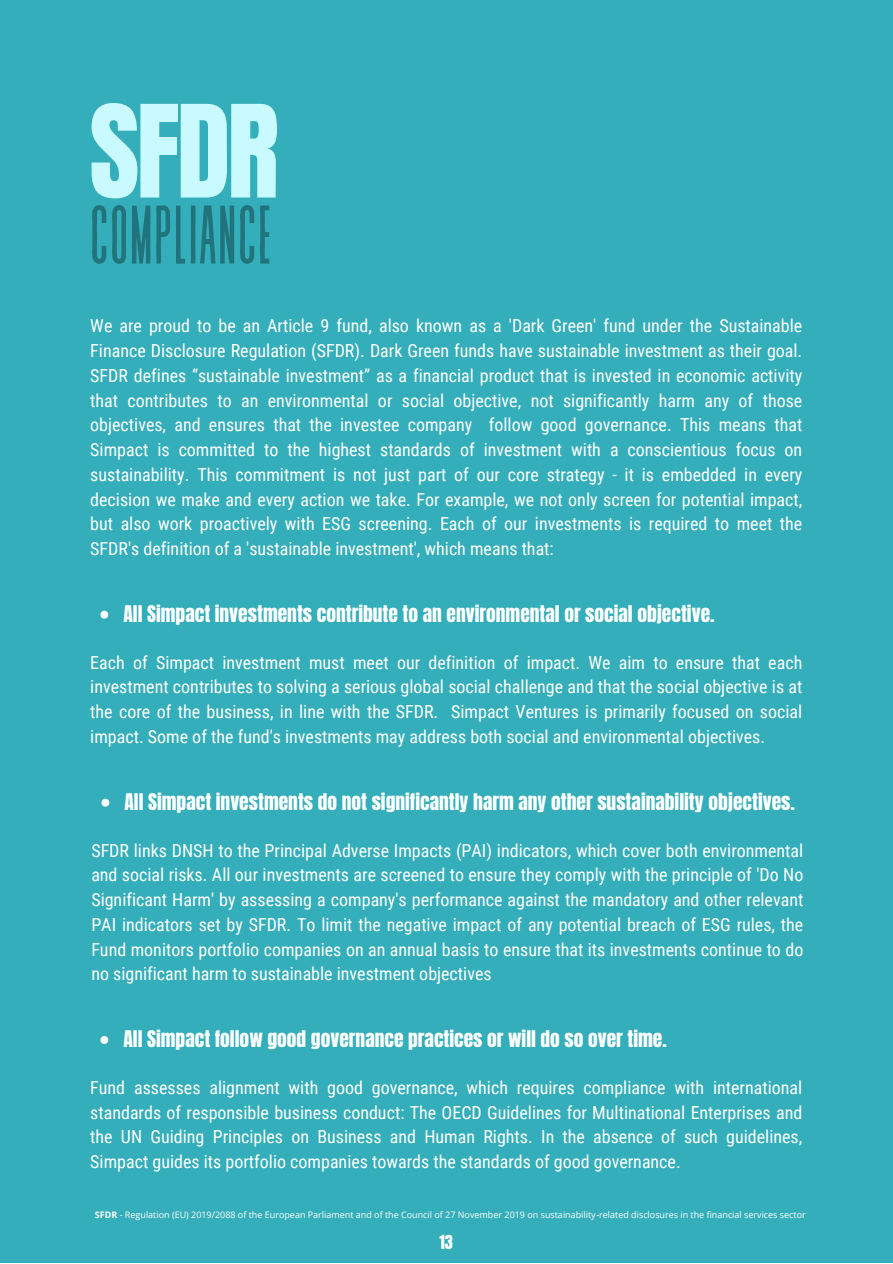
<style>
.page{position:relative;width:893px;height:1264px;background:#fff}
.page>*{position:absolute;margin:0;border:0;box-sizing:border-box;transform-origin:0 0}
.t1{font:109.05px "Anton";color:#c9faff}
.t2{font:82.8px "Revive 80 Tall";color:#22747c}
.t3{font:19.5px "Anton";color:#fff}
.t4{font:18px/24.8px "Roboto Condensed";color:#fff;text-align:justify}
.t5{font:16.5px "Anton";color:#fff}
.t6{font:9px "Open Sans";color:#fffffe}
.s1{font-weight:700}
.s2{font-family:"Noto Sans"}
</style>
<div class="page">
<div style="left:0;top:0;width:892px;height:1262px;background:#34aeba"></div>
<svg style="left:100px;top:610px;width:8px;height:8px"></svg>
<svg style="left:101px;top:798px;width:8px;height:8px"></svg>
<svg style="left:100px;top:1036px;width:8px;height:7px"></svg>
<p class="t1" style="left:89px;top:73px;width:191px">SFDR</p>
<p class="t2" style="left:89px;top:192px;width:184px">COMPLIANCE</p>
<p class="t4" style="left:90px;top:314px;width:713px">We are proud to be an Article 9 fund, also known as a 'Dark Green' fund under the Sustainable Finance Disclosure Regulation (SFDR). Dark Green funds have sustainable investment as their goal.<br>SFDR defines “sustainable investment” as a financial product that is invested in economic activity that contributes to an environmental or social objective, not significantly harm any of those objectives, and ensures that the investee company follow good governance. This means that Simpact is committed to the highest standards of investment with a conscientious focus on sustainability. This commitment is not just part of our core strategy - it is embedded in every decision we make and every action we take. For example, we not only screen for potential impact, but also work proactively with ESG screening. Each of our investments is required to meet the SFDR's definition of a 'sustainable investment', which means that:</p>
<p class="t3" style="left:123px;top:599px;width:592px">All Simpact investments contribute to an environmental or social objective.</p>
<p class="t4" style="left:90px;top:650px;width:713px">Each of Simpact investment must meet our definition of impact. We aim to ensure that each investment contributes to solving a serious global social challenge and that the social objective is at the core of the business, in line with the SFDR. Simpact Ventures is primarily focused on social impact. Some of the fund's investments may address both social and environmental objectives.</p>
<p class="t3" style="left:124px;top:787px;width:672px">All Simpact investments do not significantly harm any other sustainability objectives.</p>
<p class="t4" style="left:91px;top:838px;width:713px">SFDR links DNSH to the Principal Adverse Impacts (PAI) indicators, which cover both environmental and social risks. All our investments are screened to ensure they comply with the principle of 'Do No Significant Harm' by assessing a company's performance against the mandatory and other relevant PAI indicators set by SFDR. To limit the negative impact of any potential breach of ESG rules, the Fund monitors portfolio companies on an annual basis to ensure that its investments continue to do no significant harm to sustainable investment objectives</p>
<p class="t3" style="left:123px;top:1025px;width:545px">All Simpact follow good governance practices or will do so over time.</p>
<p class="t4" style="left:90px;top:1075px;width:713px">Fund assesses alignment with good governance, which requires compliance with international standards of responsible business conduct: The OECD Guidelines for Multinational Enterprises and the UN Guiding Principles on Business and Human Rights. In the absence of such guidelines, Simpact guides its portfolio companies towards the standards of good governance.</p>
<p class="t6" style="left:95px;top:1208px;width:712px"><span class="s1">SFDR</span> - Regulation (EU) 2019/2088 of the European Parliament and of the Council of 27 November 2019 on sustainability<span class="s2">‐</span>related disclosures in the financial services sector</p>
<p class="t5" style="left:439px;top:1230px;width:15px">13</p>
</div>
